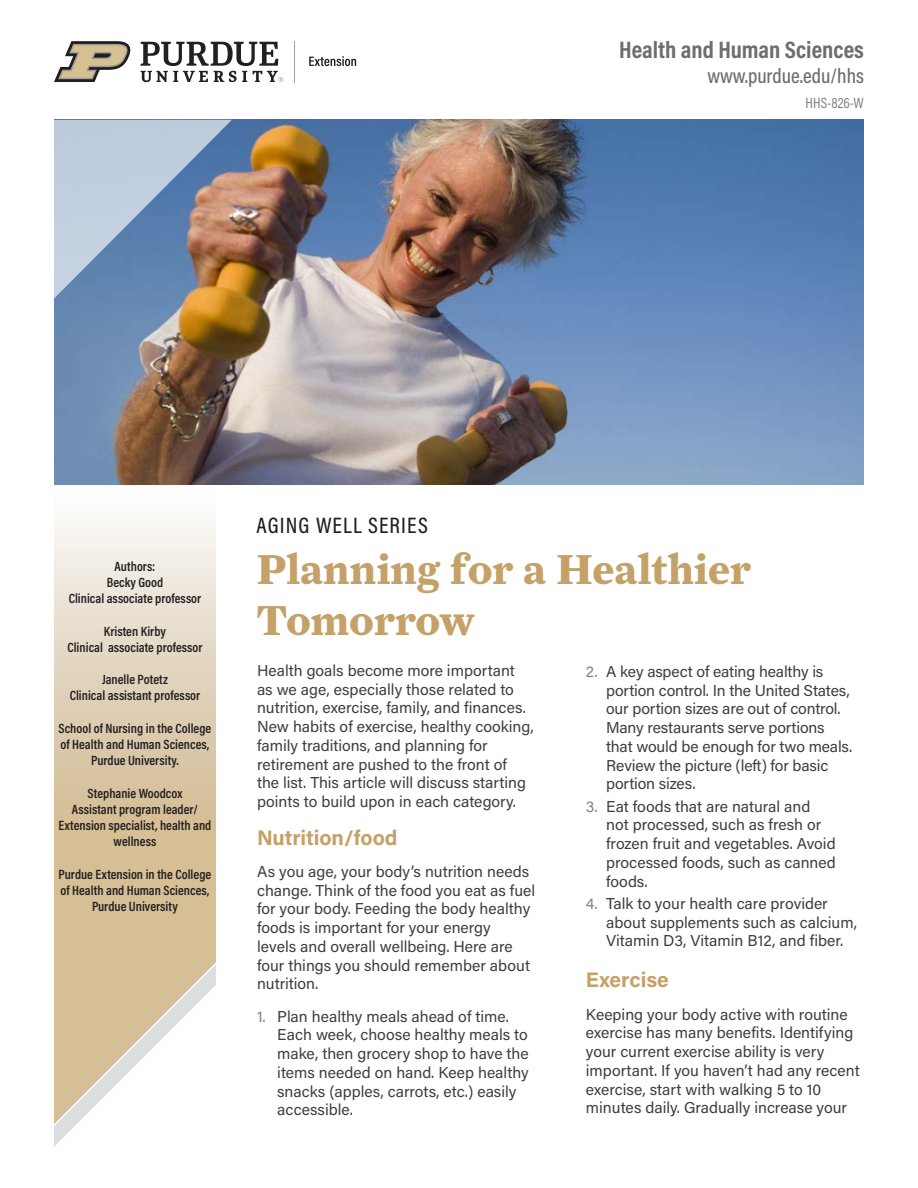
<style>
.page{position:relative;width:918px;height:1188px;background:#fff}
.page>*{position:absolute;margin:0;border:0;box-sizing:border-box;transform-origin:0 0}
.PUBLICATION_HEADING{font:700 42px "Farnham Text";color:#c4a168}
.t1{font:700 24px "Acumin Pro Cond";color:#6c6d70}
.t2{font:500 22.5px "Acumin Pro Cond";letter-spacing:.05em;color:#231f20}
.t3{font:500 21px "Acumin Pro Cond";color:#6c6d70}
.body{font:700 21px "Acumin Pro";color:#c4a168}
.HEADING_1{font:700 21px "Acumin Pro";color:#c4a168}
.body-2{font:15.75px/18.8px "Acumin Pro";color:#3e3e3f}
.HEADING_1-2{font:15.75px/18.8px "Acumin Pro";color:#3e3e3f}
.t4{font:15px "Acumin Pro Cond";color:#808285}
.t5{font:600 13.5px/16.2px "Acumin Pro Cond";color:#231f20;text-align:center}
.s1{color:#808285}
</style>
<div class="page">
<img style="left:216px;top:120px;width:648px;height:365px">
<svg style="left:54px;top:299px;width:162px;height:660px;background:#c3b8a7"></svg>
<svg style="left:54px;top:959px;width:162px;height:188px"></svg>
<svg style="left:54px;top:120px;width:178px;height:179px;background:#9ba7ba"></svg>
<svg style="left:309px;top:56px;width:47px;height:10px"></svg>
<hr style="left:294px;top:41px;width:1px;height:41px;background:#a19d97">
<svg style="left:54px;top:41px;width:77px;height:41px"></svg>
<svg style="left:141px;top:42px;width:142px;height:40px"></svg>
<p class="t1" style="left:619px;top:34px;width:246px">Health and Human Sciences</p>
<p class="t3" style="left:707px;top:62px;width:158px">www.purdue.edu/hhs</p>
<p class="t4" style="left:806px;top:93px;width:60px">HHS-826-W</p>
<p class="t5" style="left:115px;top:558px;width:42px">Authors:</p>
<p class="t5" style="left:107px;top:574px;width:58px">Becky Good</p>
<p class="t5" style="left:69px;top:590px;width:134px">Clinical associate professor</p>
<p class="t5" style="left:104px;top:622px;width:64px">Kristen Kirby</p>
<p class="t5" style="left:67px;top:639px;width:137px">Clinical associate professor</p>
<p class="t5" style="left:102px;top:671px;width:67px">Janelle Potetz</p>
<p class="t5" style="left:70px;top:687px;width:132px">Clinical assistant professor</p>
<p class="t5" style="left:59px;top:720px;width:154px">School of Nursing in the College of Health and Human Sciences,<br>Purdue University.</p>
<p class="t5" style="left:88px;top:784px;width:96px">Stephanie Woodcox</p>
<p class="t5" style="left:59px;top:801px;width:154px">Assistant program leader/<br>Extension specialist, health and wellness</p>
<p class="t5" style="left:59px;top:865px;width:154px">Purdue Extension in the College of Health and Human Sciences,<br>Purdue University</p>
<p class="t2" style="left:256px;top:510px;width:173px">AGING WELL SERIES</p>
<p class="PUBLICATION_HEADING" style="left:256px;top:544px;width:496px">Planning for a Healthier</p>
<p class="PUBLICATION_HEADING" style="left:256px;top:595px;width:220px">Tomorrow</p>
<p class="body-2" style="left:257px;top:660px;width:278px">Health goals become more important as we age, especially those related to nutrition, exercise, family, and finances.<br>New habits of exercise, healthy cooking, family traditions, and planning for retirement are pushed to the front of<br>the list. This article will discuss starting points to build upon in each category.</p>
<p class="body" style="left:257px;top:822px;width:142px">Nutrition/food</p>
<p class="body-2" style="left:257px;top:861px;width:280px">As you age, your body’s nutrition needs change. Think of the food you eat as fuel for your body. Feeding the body healthy foods is important for your energy<br>levels and overall wellbeing. Here are four things you should remember about nutrition.</p>
<p class="body-2" style="left:277px;top:1006px;width:253px;text-indent:-20px"><span class="s1">1.</span> Plan healthy meals ahead of time.<br>Each week, choose healthy meals to make, then grocery shop to have the items needed on hand. Keep healthy snacks (apples, carrots, etc.) easily accessible.</p>
<p class="body-2" style="left:606px;top:661px;width:248px;text-indent:-20px"><span class="s1">2.</span> A key aspect of eating healthy is portion control. In the United States, our portion sizes are out of control.<br>Many restaurants serve portions that would be enough for two meals.<br>Review the picture (left) for basic portion sizes.</p>
<p class="body-2" style="left:606px;top:796px;width:231px;text-indent:-20px"><span class="s1">3.</span> Eat foods that are natural and not processed, such as fresh or frozen fruit and vegetables. Avoid processed foods, such as canned foods.</p>
<p class="body-2" style="left:606px;top:893px;width:252px;text-indent:-20px"><span class="s1">4.</span> Talk to your health care provider about supplements such as calcium,<br>Vitamin D3, Vitamin B12, and fiber.</p>
<p class="HEADING_1" style="left:586px;top:965px;width:85px">Exercise</p>
<p class="HEADING_1-2" style="left:586px;top:1004px;width:275px">Keeping your body active with routine exercise has many benefits. Identifying your current exercise ability is very important. If you haven’t had any recent exercise, start with walking 5 to 10 minutes daily. Gradually increase your</p>
</div>
